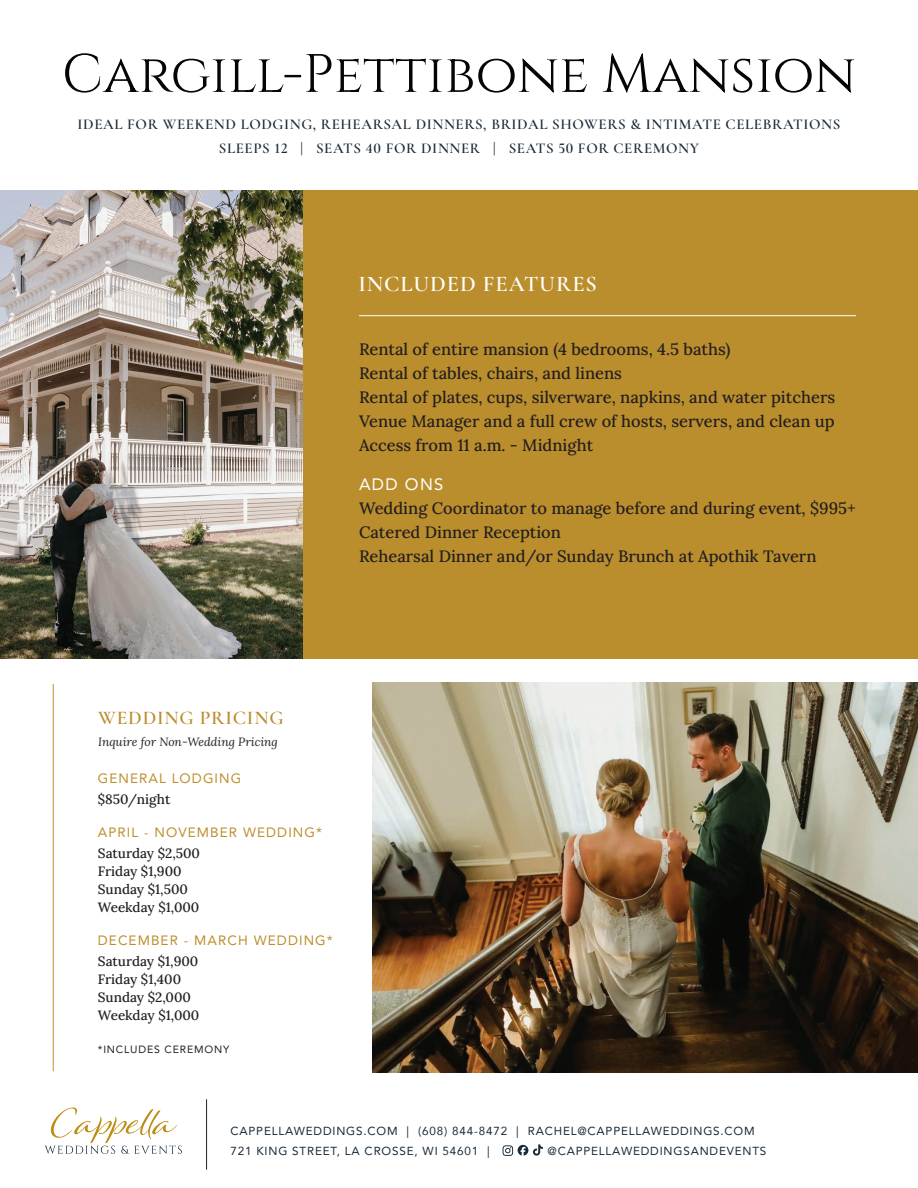
<style>
.page{position:relative;width:918px;height:1188px;background:#fff}
.page>*{position:absolute;margin:0;border:0;box-sizing:border-box;transform-origin:0 0}
.t1{font:54px "Cinzel";color:#050504}
.t2{font:600 22.5px "Cormorant Garamond";letter-spacing:.04em;color:#fff}
.t3{font:600 19.5px "Cormorant Garamond";letter-spacing:.04em;color:#bb8e2d}
.t4{font:500 16.5px/24px "Lora";color:#231f20}
.t5{font:16.5px "Avenir";letter-spacing:.08em;color:#fff}
.t6{font:600 15px/24px "Cormorant Garamond";letter-spacing:.04em;color:#182a38;text-align:center}
.t7{font:500 13.5px/18px "Lora";color:#231f20}
.t8{font:13.5px "Avenir";letter-spacing:.08em;color:#bc8f2d}
.t9{font:13.5px "Avenir";letter-spacing:.08em;color:#bb8e2d}
.t10{font:italic 12px "Lora";color:#231f20}
.t11{font:11.7px/19.5px "Avenir";letter-spacing:.07em;color:#182a38}
.t12{font:10.5px "Avenir";letter-spacing:.08em;color:#231f20}
</style>
<div class="page">
<div style="left:0;top:190px;width:918px;height:469px;background:#bb8e2d"></div>
<img style="left:372px;top:683px;width:546px;height:389px">
<img style="left:0;top:190px;width:303px;height:469px">
<hr style="left:359px;top:315px;width:497px;height:1px;background:#fff">
<hr style="left:53px;top:684px;width:1px;height:387px;background:#bb8e2d">
<svg style="left:44px;top:1108px;width:138px;height:46px"></svg>
<svg style="left:503px;top:1144px;width:40px;height:12px"></svg>
<hr style="left:206px;top:1099px;width:1px;height:71px;background:#231f20">
<h1 class="t1" style="left:62px;top:39px;width:796px">Cargill-Pettibone Mansion</h1>
<p class="t6" style="left:78px;top:112px;width:764px">IDEAL FOR WEEKEND LODGING, REHEARSAL DINNERS, BRIDAL SHOWERS &amp; INTIMATE CELEBRATIONS<br>SLEEPS 12 | SEATS 40 FOR DINNER | SEATS 50 FOR CEREMONY</p>
<h2 class="t2" style="left:358px;top:270px;width:240px">INCLUDED FEATURES</h2>
<p class="t4" style="left:359px;top:335px;width:478px">Rental of entire mansion (4 bedrooms, 4.5 baths)<br>Rental of tables, chairs, and linens<br>Rental of plates, cups, silverware, napkins, and water pitchers Venue Manager and a full crew of hosts, servers, and clean up Access from 11 a.m. - Midnight</p>
<p class="t5" style="left:359px;top:471px;width:86px">ADD ONS</p>
<p class="t4" style="left:359px;top:494px;width:498px">Wedding Coordinator to manage before and during event, $995+<br>Catered Dinner Reception<br>Rehearsal Dinner and/or Sunday Brunch at Apothik Tavern</p>
<p class="t3" style="left:98px;top:706px;width:187px">WEDDING PRICING</p>
<p class="t10" style="left:98px;top:734px;width:181px">Inquire for Non-Wedding Pricing</p>
<p class="t8" style="left:98px;top:768px;width:145px">GENERAL LODGING</p>
<p class="t7" style="left:98px;top:789px;width:74px">$850/night</p>
<p class="t8" style="left:98px;top:822px;width:226px">APRIL - NOVEMBER WEDDING*</p>
<p class="t7" style="left:98px;top:843px;width:104px">Saturday $2,500<br>Friday $1,900<br>Sunday $1,500<br>Weekday $1,000</p>
<p class="t9" style="left:98px;top:930px;width:236px">DECEMBER - MARCH WEDDING*</p>
<p class="t7" style="left:98px;top:951px;width:103px">Saturday $1,900<br>Friday $1,400<br>Sunday $2,000<br>Weekday $1,000</p>
<p class="t12" style="left:98px;top:1041px;width:133px">*INCLUDES CEREMONY</p>
<p class="t11" style="left:230px;top:1121px;width:526px">CAPPELLAWEDDINGS.COM | (608) 844-8472 | RACHEL@CAPPELLAWEDDINGS.COM<br>721 KING STREET, LA CROSSE, WI 54601 |</p>
<p class="t11" style="left:548px;top:1141px;width:220px">@CAPPELLAWEDDINGSANDEVENTS</p>
</div>
